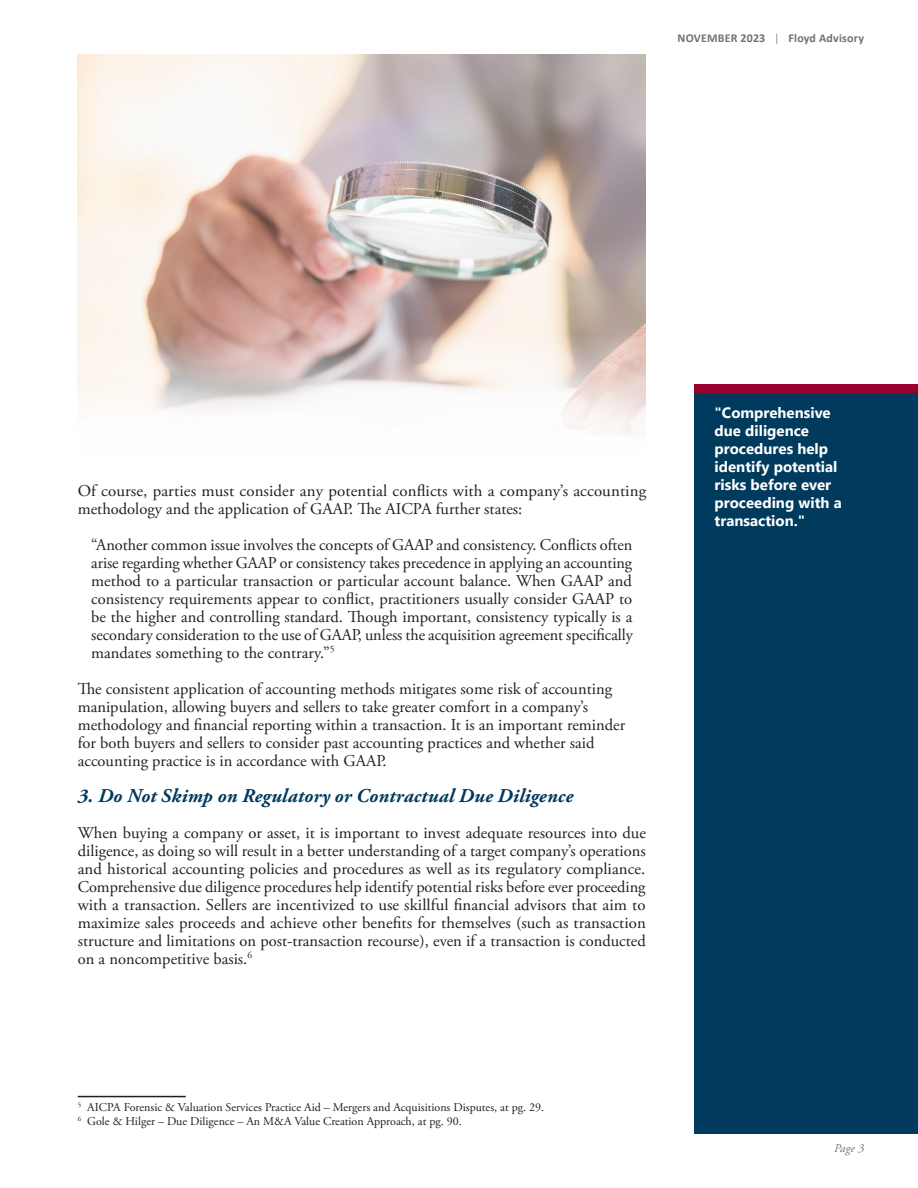
<style>
.page{position:relative;width:918px;height:1188px;background:#fff}
.page>*{position:absolute;margin:0;border:0;box-sizing:border-box;transform-origin:0 0}
.t1{font:italic 700 19.5px "Adobe Garamond Pro";letter-spacing:.01em;color:#003a5d}
.t2{font:16.5px/18px "Adobe Garamond Pro";color:#231f20}
.t3{font:700 15px/18px "Segoe UI";color:#fff}
.t4{font:12px "Adobe Garamond Pro";color:#231f20}
.t5{font:700 12px "Calibri";letter-spacing:.015em;color:#717074}
.t6{font:italic 12px "Adobe Garamond Pro";color:#717074}
.s1{font-weight:300}
</style>
<div class="page">
<div style="left:695px;top:393px;width:223px;height:741px;background:#003a5d"></div>
<hr style="left:78px;top:1096px;width:108px;height:1px;background:#231f20">
<div style="left:695px;top:384px;width:223px;height:9px;background:#98012d"></div>
<img style="left:78px;top:54px;width:568px;height:380px">
<p class="t5" style="left:678px;top:30px;width:188px">NOVEMBER 2023 <span class="s1">|</span> Floyd Advisory</p>
<p class="t2" style="left:78px;top:482px;width:570px">Of course, parties must consider any potential conflicts with a company’s accounting methodology and the application of GAAP. The AICPA further states:</p>
<p class="t2" style="left:91px;top:536px;width:543px;text-align:justify">“Another common issue involves the concepts of GAAP and consistency. Conflicts often arise regarding whether GAAP or consistency takes precedence in applying an accounting method to a particular transaction or particular account balance. When GAAP and consistency requirements appear to conflict, practitioners usually consider GAAP to be the higher and controlling standard. Though important, consistency typically is a secondary consideration to the use of GAAP, unless the acquisition agreement specifically mandates something to the contrary.”<sup>5</sup></p>
<p class="t2" style="left:78px;top:680px;width:549px">The consistent application of accounting methods mitigates some risk of accounting manipulation, allowing buyers and sellers to take greater comfort in a company’s methodology and financial reporting within a transaction. It is an important reminder for both buyers and sellers to consider past accounting practices and whether said accounting practice is in accordance with GAAP.</p>
<p class="t1" style="left:78px;top:784px;width:497px">3. Do Not Skimp on Regulatory or Contractual Due Diligence</p>
<p class="t2" style="left:78px;top:824px;width:570px;text-align:justify">When buying a company or asset, it is important to invest adequate resources into due diligence, as doing so will result in a better understanding of a target company’s operations and historical accounting policies and procedures as well as its regulatory compliance.<br>Comprehensive due diligence procedures help identify potential risks before ever proceeding with a transaction. Sellers are incentivized to use skillful financial advisors that aim to maximize sales proceeds and achieve other benefits for themselves (such as transaction structure and limitations on post-transaction recourse), even if a transaction is conducted on a noncompetitive basis.<sup>6</sup></p>
<p class="t4" style="left:78px;top:1100px;width:468px"><sup>5</sup> AICPA Forensic &amp; Valuation Services Practice Aid – Mergers and Acquisitions Disputes, at pg. 29.</p>
<p class="t4" style="left:78px;top:1114px;width:386px"><sup>6</sup> Gole &amp; Hilger – Due Diligence – An M&amp;A Value Creation Approach, at pg. 90.</p>
<p class="t3" style="left:715px;top:403px;width:129px">"Comprehensive due diligence procedures help identify potential risks before ever proceeding with a transaction."</p>
<p class="t6" style="left:834px;top:1141px;width:31px">Page 3</p>
</div>
